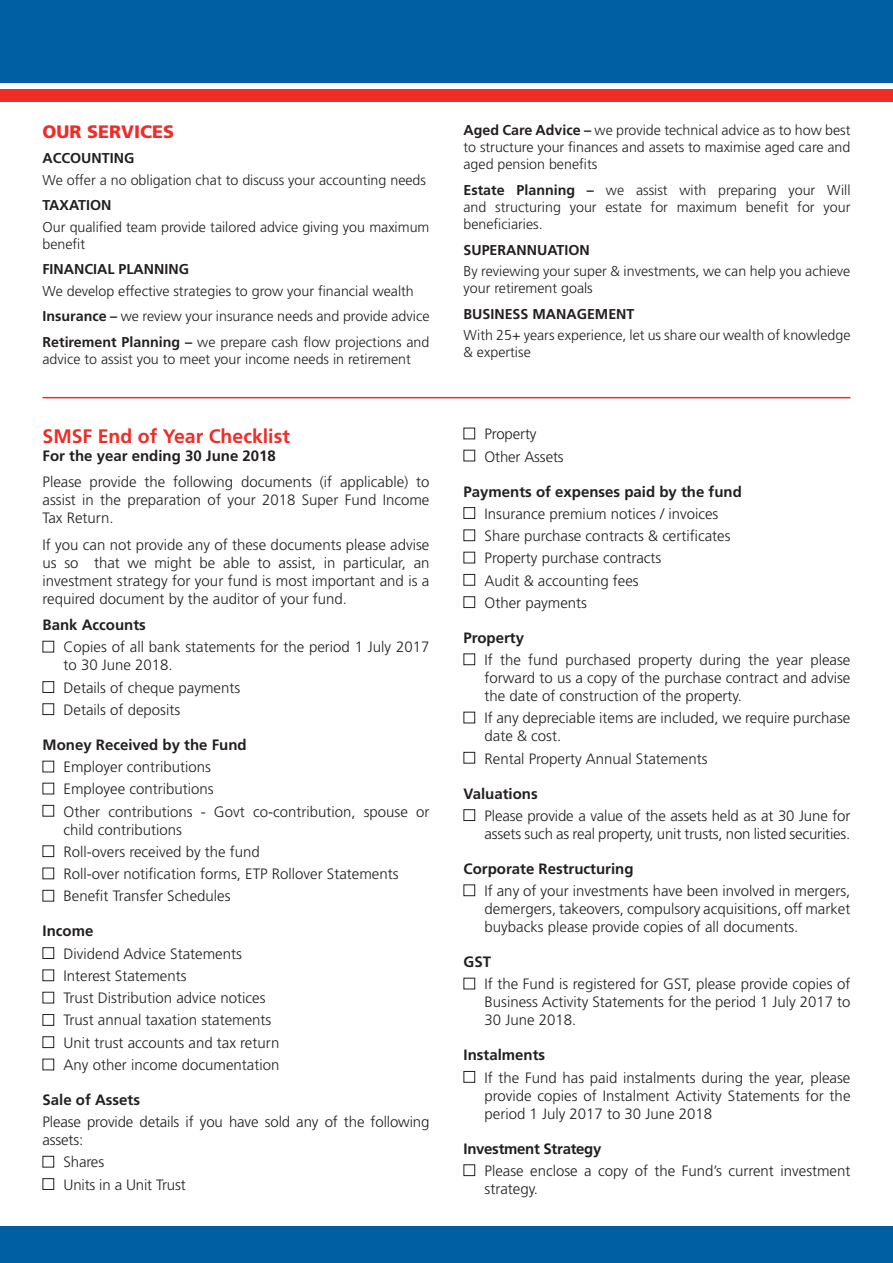
<style>
.page{position:relative;width:893px;height:1263px;background:#fff}
.page>*{position:absolute;margin:0;border:0;box-sizing:border-box;transform-origin:0 0}
.t1{font:700 19.5px "Frutiger LT Std";color:#ee2d28}
.t2{font:900 18px "Frutiger LT Std";color:#ee2d28}
.t3{font:300 15px/18px "Frutiger LT Std";color:#231f20}
.t4{font:700 15px "Frutiger LT Std";color:#231f20}
.t5{font:700 15px "Frutiger LT Std";letter-spacing:-.02em;color:#231f20}
.t6{font:300 14.25px/17.1px "Frutiger LT Std";color:#231f20}
.t7{font:700 14.25px "Frutiger LT Std";color:#231f20}
.s1{font-weight:700}
</style>
<div class="page">
<div style="left:0;top:0;width:893px;height:83px;background:#005fa2"></div>
<div style="left:0;top:89px;width:893px;height:13px;background:#ee2d28"></div>
<div style="left:0;top:1227px;width:893px;height:36px;background:#005fa2"></div>
<div style="left:43px;top:641px;width:11px;height:11px;border:1px solid #231f20"></div>
<div style="left:43px;top:681px;width:11px;height:12px;border:1px solid #231f20"></div>
<div style="left:43px;top:703px;width:11px;height:12px;border:1px solid #231f20"></div>
<div style="left:43px;top:761px;width:11px;height:11px;border:1px solid #231f20"></div>
<div style="left:43px;top:783px;width:11px;height:11px;border:1px solid #231f20"></div>
<div style="left:43px;top:805px;width:11px;height:11px;border:1px solid #231f20"></div>
<div style="left:43px;top:845px;width:11px;height:12px;border:1px solid #231f20"></div>
<div style="left:43px;top:868px;width:11px;height:11px;border:1px solid #231f20"></div>
<div style="left:43px;top:890px;width:11px;height:11px;border:1px solid #231f20"></div>
<div style="left:43px;top:1178px;width:11px;height:12px;border:1px solid #231f20"></div>
<div style="left:463px;top:507px;width:12px;height:12px;border:1px solid #231f20"></div>
<div style="left:463px;top:529px;width:12px;height:12px;border:1px solid #231f20"></div>
<div style="left:463px;top:552px;width:12px;height:11px;border:1px solid #231f20"></div>
<div style="left:463px;top:653px;width:12px;height:12px;border:1px solid #231f20"></div>
<div style="left:463px;top:712px;width:12px;height:11px;border:1px solid #231f20"></div>
<div style="left:463px;top:809px;width:12px;height:12px;border:1px solid #231f20"></div>
<div style="left:463px;top:884px;width:12px;height:12px;border:1px solid #231f20"></div>
<div style="left:463px;top:978px;width:12px;height:11px;border:1px solid #231f20"></div>
<div style="left:463px;top:1071px;width:12px;height:12px;border:1px solid #231f20"></div>
<div style="left:463px;top:1164px;width:12px;height:12px;border:1px solid #231f20"></div>
<div style="left:43px;top:1156px;width:11px;height:11px;border:1px solid #231f20"></div>
<div style="left:463px;top:428px;width:12px;height:11px;border:1px solid #231f20"></div>
<div style="left:463px;top:450px;width:12px;height:11px;border:1px solid #231f20"></div>
<hr style="left:43px;top:397px;width:807px;height:1px;background:#ee2d28">
<div style="left:463px;top:752px;width:12px;height:11px;border:1px solid #231f20"></div>
<div style="left:43px;top:947px;width:11px;height:12px;border:1px solid #231f20"></div>
<div style="left:43px;top:969px;width:11px;height:12px;border:1px solid #231f20"></div>
<div style="left:43px;top:992px;width:11px;height:11px;border:1px solid #231f20"></div>
<div style="left:43px;top:1014px;width:11px;height:12px;border:1px solid #231f20"></div>
<div style="left:43px;top:1036px;width:11px;height:12px;border:1px solid #231f20"></div>
<div style="left:43px;top:1059px;width:11px;height:11px;border:1px solid #231f20"></div>
<div style="left:463px;top:574px;width:12px;height:12px;border:1px solid #231f20"></div>
<div style="left:463px;top:596px;width:12px;height:12px;border:1px solid #231f20"></div>
<p class="t2" style="left:43px;top:121px;width:133px">OUR SERVICES</p>
<p class="t7" style="left:43px;top:150px;width:93px">ACCOUNTING</p>
<p class="t6" style="left:43px;top:172px;width:385px">We offer a no obligation chat to discuss your accounting needs</p>
<p class="t7" style="left:43px;top:197px;width:70px">TAXATION</p>
<p class="t6" style="left:43px;top:218px;width:388px">Our qualified team provide tailored advice giving you maximum benefit</p>
<p class="t7" style="left:43px;top:261px;width:148px">FINANCIAL PLANNING</p>
<p class="t6" style="left:43px;top:278px;width:388px;line-height:25.7px">We develop effective strategies to grow your financial wealth<br><span class="s1">Insurance –</span> we review your insurance needs and provide advice<br><span class="s1">Retirement Planning –</span> we prepare cash flow projections and</p>
<p class="t6" style="left:43px;top:351px;width:370px">advice to assist you to meet your income needs in retirement</p>
<h1 class="t1" style="left:43px;top:424px;width:249px">SMSF End of Year Checklist</h1>
<p class="t4" style="left:43px;top:447px;width:235px">For the year ending 30 June 2018</p>
<p class="t3" style="left:43px;top:473px;width:388px;text-align:justify">Please provide the following documents (if applicable) to assist in the preparation of your 2018 Super Fund Income Tax Return.</p>
<p class="t3" style="left:43px;top:536px;width:388px;text-align:justify">If you can not provide any of these documents please advise us so that we might be able to assist, in particular, an investment strategy for your fund is most important and is a required document by the auditor of your fund.</p>
<p class="t4" style="left:43px;top:616px;width:105px">Bank Accounts</p>
<p class="t3" style="left:64px;top:638px;width:367px">Copies of all bank statements for the period 1 July 2017 to 30 June 2018.</p>
<p class="t3" style="left:64px;top:677px;width:178px;line-height:22.2px">Details of cheque payments<br>Details of deposits</p>
<p class="t4" style="left:43px;top:736px;width:206px">Money Received by the Fund</p>
<p class="t3" style="left:64px;top:756px;width:367px;line-height:22.2px">Employer contributions<br>Employee contributions<br>Other contributions - Govt co-contribution, spouse or</p>
<p class="t3" style="left:64px;top:819px;width:337px;line-height:22.2px">child contributions<br>Roll-overs received by the fund<br>Roll-over notification forms, ETP Rollover Statements Benefit Transfer Schedules</p>
<p class="t4" style="left:43px;top:922px;width:52px">Income</p>
<p class="t3" style="left:64px;top:943px;width:217px;line-height:22.2px">Dividend Advice Statements<br>Interest Statements<br>Trust Distribution advice notices<br>Trust annual taxation statements<br>Unit trust accounts and tax return<br>Any other income documentation</p>
<p class="t4" style="left:43px;top:1091px;width:99px">Sale of Assets</p>
<p class="t3" style="left:43px;top:1113px;width:388px">Please provide details if you have sold any of the following assets:</p>
<p class="t3" style="left:64px;top:1151px;width:124px;line-height:22.2px">Shares<br>Units in a Unit Trust</p>
<p class="t6" style="left:463px;top:122px;width:388px;text-align:justify"><span class="s1">Aged Care Advice –</span> we provide technical advice as to how best to structure your finances and assets to maximise aged care and aged pension benefits</p>
<p class="t6" style="left:463px;top:182px;width:388px;text-align:justify"><span class="s1">Estate Planning –</span> we assist with preparing your Will and structuring your estate for maximum benefit for your beneficiaries.</p>
<p class="t7" style="left:463px;top:241px;width:128px">SUPERANNUATION</p>
<p class="t6" style="left:463px;top:263px;width:388px">By reviewing your super &amp; investments, we can help you achieve your retirement goals</p>
<p class="t7" style="left:463px;top:305px;width:173px">BUSINESS MANAGEMENT</p>
<p class="t6" style="left:463px;top:327px;width:388px">With 25+ years experience, let us share our wealth of knowledge &amp; expertise</p>
<p class="t3" style="left:484px;top:423px;width:81px;line-height:22.2px">Property<br>Other Assets</p>
<p class="t4" style="left:463px;top:482px;width:280px">Payments of expenses paid by the fund</p>
<p class="t3" style="left:484px;top:503px;width:248px;line-height:22.2px">Insurance premium notices / invoices<br>Share purchase contracts &amp; certificates<br>Property purchase contracts<br>Audit &amp; accounting fees<br>Other payments</p>
<p class="t4" style="left:463px;top:629px;width:62px">Property</p>
<p class="t3" style="left:484px;top:651px;width:367px;text-align:justify">If the fund purchased property during the year please forward to us a copy of the purchase contract and advise the date of construction of the property.</p>
<p class="t3" style="left:484px;top:709px;width:367px">If any depreciable items are included, we require purchase date &amp; cost.</p>
<p class="t3" style="left:484px;top:749px;width:225px">Rental Property Annual Statements</p>
<p class="t4" style="left:463px;top:784px;width:76px">Valuations</p>
<p class="t3" style="left:484px;top:807px;width:367px">Please provide a value of the assets held as at 30 June for assets such as real property, unit trusts, non listed securities.</p>
<p class="t4" style="left:463px;top:860px;width:172px">Corporate Restructuring</p>
<p class="t3" style="left:484px;top:882px;width:367px;text-align:justify">If any of your investments have been involved in mergers, demergers, takeovers, compulsory acquisitions, off market buybacks please provide copies of all documents.</p>
<p class="t4" style="left:463px;top:953px;width:29px">GST</p>
<p class="t3" style="left:484px;top:975px;width:367px;text-align:justify">If the Fund is registered for GST, please provide copies of Business Activity Statements for the period 1 July 2017 to 30 June 2018.</p>
<p class="t4" style="left:463px;top:1046px;width:83px">Instalments</p>
<p class="t3" style="left:484px;top:1068px;width:367px;text-align:justify">If the Fund has paid instalments during the year, please provide copies of Instalment Activity Statements for the period 1 July 2017 to 30 June 2018</p>
<p class="t5" style="left:463px;top:1139px;width:139px">Investment Strategy</p>
<p class="t3" style="left:484px;top:1162px;width:367px">Please enclose a copy of the Fund’s current investment strategy.</p>
</div>
